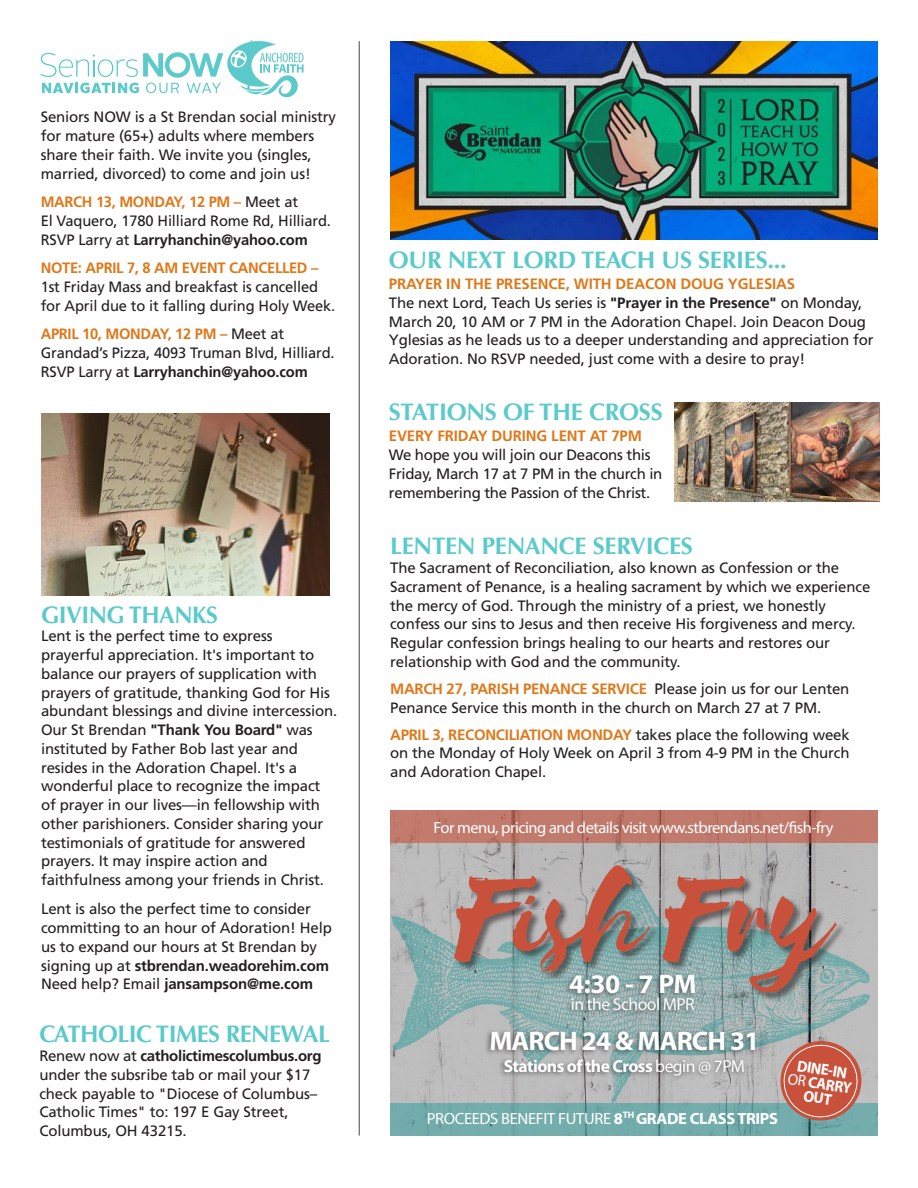
<style>
.page{position:relative;width:918px;height:1188px;background:#fff}
.page>*{position:absolute;margin:0;border:0;box-sizing:border-box;transform-origin:0 0}
.t1{font:134.25px "Selima";letter-spacing:-.02em;color:#c7513a}
.t2{font:700 26.85px "Myriad Pro";letter-spacing:-.03em;color:#fff}
.t3{font:700 24px "Optima";letter-spacing:-.01em;color:#5bcaca}
.t4{font:700 17.4px "Myriad Pro";letter-spacing:-.03em;color:#fff}
.t5{font:17.4px "Myriad Pro";letter-spacing:-.03em;color:#fff}
.t6{font:16.35px "Myriad Pro";letter-spacing:-.03em;color:#fff}
.t7{font:700 15.9px/14.4px "Myriad Pro";color:#fff;text-align:center;scale:.95 1}
.t8{font:15px/18.8px "Frutiger LT Std";letter-spacing:-.01em;color:#231f20}
.s1{font-weight:700;color:#de791b}
.s2{font-weight:700}
.s3{font-weight:400}
</style>
<div class="page">
<svg style="left:391px;top:842px;width:486px;height:261px;background:#b7b3b3"></svg>
<svg style="left:391px;top:868px;width:479px;height:235px;background:#aab6b6"></svg>
<div style="left:563px;top:972px;width:135px;height:45px;background:#231f20;opacity:.55"></div>
<div style="left:484px;top:1028px;width:274px;height:54px;background:#231f20;opacity:.55"></div>
<div style="left:454px;top:865px;width:392px;height:137px;background:#231f20;opacity:.56"></div>
<div style="left:391px;top:810px;width:486px;height:32px;background:#c17a6c"></div>
<div style="left:391px;top:1103px;width:486px;height:33px;background:#72acab"></div>
<svg style="left:778px;top:1039px;width:86px;height:84px;background:#bb7465"></svg>
<svg style="left:40px;top:40px;width:264px;height:58px"></svg>
<hr style="left:359px;top:41px;width:1px;height:1095px;background:#424242">
<img style="left:391px;top:42px;width:486px;height:198px">
<img style="left:675px;top:403px;width:204px;height:99px">
<img style="left:41px;top:414px;width:289px;height:181px">
<p class="t8" style="left:41px;top:108px;width:297px">Seniors NOW is a St Brendan social ministry for mature (65+) adults where members share their faith. We invite you (singles, married, divorced) to come and join us!</p>
<p class="t8" style="left:41px;top:193px;width:292px"><span class="s1">MARCH 13, MONDAY, 12 PM –</span> Meet at<br>El Vaquero, 1780 Hilliard Rome Rd, Hilliard.<br>RSVP Larry at <span class="s2">Larryhanchin@yahoo.com</span></p>
<p class="t8" style="left:41px;top:259px;width:296px"><span class="s1">NOTE: APRIL 7, 8 AM EVENT CANCELLED –<br></span>1st Friday Mass and breakfast is cancelled for April due to it falling during Holy Week.</p>
<p class="t8" style="left:41px;top:325px;width:296px"><span class="s1">APRIL 10, MONDAY, 12 PM –</span> Meet at<br>Grandad’s Pizza, 4093 Truman Blvd, Hilliard.<br>RSVP Larry at <span class="s2">Larryhanchin@yahoo.com</span></p>
<p class="t3" style="left:41px;top:600px;width:178px">GIVING THANKS</p>
<p class="t8" style="left:41px;top:627px;width:298px">Lent is the perfect time to express prayerful appreciation. It's important to balance our prayers of supplication with prayers of gratitude, thanking God for His abundant blessings and divine intercession.<br>Our St Brendan <span class="s2">"Thank You Board"</span> was instituted by Father Bob last year and resides in the Adoration Chapel. It's a wonderful place to recognize the impact of prayer in our lives—in fellowship with other parishioners. Consider sharing your testimonials of gratitude for answered prayers. It may inspire action and faithfulness among your friends in Christ.</p>
<p class="t8" style="left:41px;top:900px;width:292px">Lent is also the perfect time to consider committing to an hour of Adoration! Help us to expand our hours at St Brendan by signing up at <span class="s2">stbrendan.weadorehim.com </span>Need help? Email <span class="s2">jansampson@me.com</span></p>
<p class="t3" style="left:39px;top:1020px;width:292px">CATHOLIC TIMES RENEWAL</p>
<p class="t8" style="left:39px;top:1046px;width:284px">Renew now at <span class="s2">catholictimescolumbus.org </span>under the subsribe tab or mail your $17 check payable to "Diocese of Columbus– Catholic Times" to: 197 E Gay Street, Columbus, OH 43215.</p>
<p class="t3" style="left:389px;top:246px;width:400px">OUR NEXT LORD TEACH US SERIES...</p>
<p class="t8" style="left:389px;top:275px;width:486px"><span class="s1">PRAYER IN THE PRESENCE, WITH DEACON DOUG YGLESIAS<br></span>The next Lord, Teach Us series is <span class="s2">"Prayer in the Presence"</span> on Monday, March 20, 10 AM or 7 PM in the Adoration Chapel. Join Deacon Doug Yglesias as he leads us to a deeper understanding and appreciation for Adoration. No RSVP needed, just come with a desire to pray!</p>
<p class="t3" style="left:389px;top:398px;width:275px">STATIONS OF THE CROSS</p>
<p class="t8" style="left:389px;top:427px;width:275px"><span class="s1">EVERY FRIDAY DURING LENT AT 7PM </span>We hope you will join our Deacons this Friday, March 17 at 7 PM in the church in remembering the Passion of the Christ.</p>
<p class="t3" style="left:390px;top:532px;width:304px">LENTEN PENANCE SERVICES</p>
<p class="t8" style="left:390px;top:559px;width:482px">The Sacrament of Reconciliation, also known as Confession or the Sacrament of Penance, is a healing sacrament by which we experience the mercy of God. Through the ministry of a priest, we honestly confess our sins to Jesus and then receive His forgiveness and mercy.<br>Regular confession brings healing to our hearts and restores our relationship with God and the community.</p>
<p class="t8" style="left:390px;top:679px;width:461px"><span class="s1">MARCH 27, PARISH PENANCE SERVICE</span> Please join us for our Lenten<br>Penance Service this month in the church on March 27 at 7 PM.</p>
<p class="t8" style="left:390px;top:725px;width:461px;text-align:justify"><span class="s1">APRIL 3, RECONCILIATION MONDAY</span> takes place the following week on the Monday of Holy Week on April 3 from 4-9 PM in the Church and Adoration Chapel.</p>
<p class="t6" style="left:434px;top:817px;width:401px">For menu, pricing and details visit www.stbrendans.net/fish-fry</p>
<p class="t1" style="left:460px;top:844px;width:374px">Fish Fry</p>
<p class="t2" style="left:569px;top:967px;width:129px">4:30 - 7 PM</p>
<p class="t5" style="left:571px;top:994px;width:125px">in the School MPR</p>
<p class="t2" style="left:489px;top:1024px;width:272px">MARCH 24 &amp; MARCH 31</p>
<p class="t4" style="left:504px;top:1055px;width:243px">Stations of the Cross <span class="s3">begin @ 7PM</span></p>
<p class="t7" style="left:792px;top:1056px;width:69px;rotate:9deg">DINE-IN<br><span class="s3">OR</span> CARRY<br>OUT</p>
<p class="t6" style="left:427px;top:1108px;width:353px">PROCEEDS BENEFIT FUTURE <span class="s2">8</span><sup>TH</sup> <span class="s2">GRADE CLASS TRIPS</span></p>
</div>
